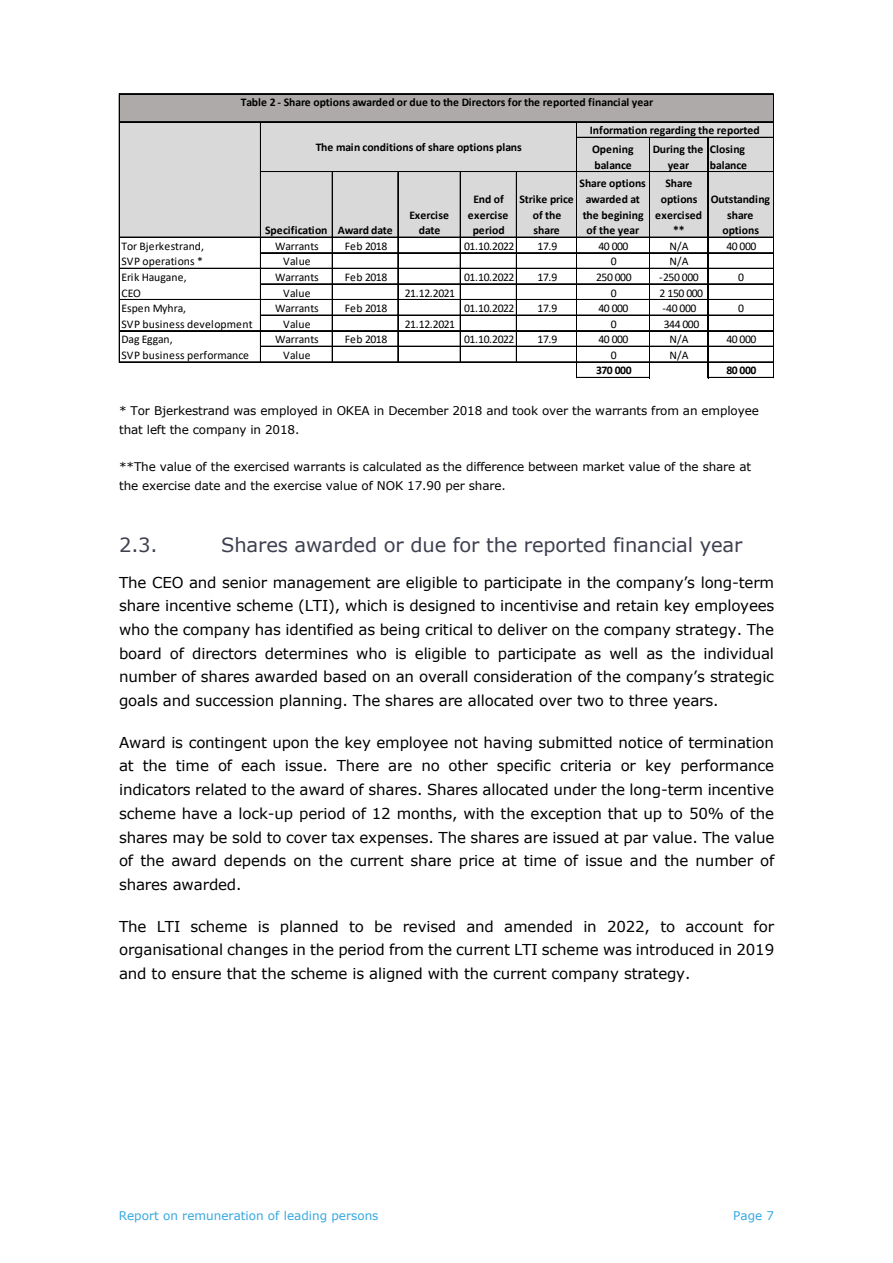
<style>
.page{position:relative;width:893px;height:1263px;background:#fff}
.page>*{position:absolute;margin:0;border:0;box-sizing:border-box;transform-origin:0 0}
.t1{font:19.5px "Verdana";letter-spacing:-.01em;color:#3e404f}
.t2{font:15px/23.7px "Verdana";letter-spacing:-.01em;color:#000;text-align:justify}
.t3{font:12px/19px "Verdana";letter-spacing:-.01em;color:#000}
.t4{font:12px "Verdana";color:#36a8e0}
.t5{font:700 11.7px/15.6px "Calibri";letter-spacing:-.005em;color:#000;text-align:center}
.t6{font:11.7px "Calibri";letter-spacing:-.02em;color:#000}
.t7{font:11.7px/15.6px "Calibri";letter-spacing:.005em;color:#000}
</style>
<div class="page">
<div style="left:120px;top:94px;width:654px;height:28px;background:#aeaaaa"></div>
<div style="left:120px;top:122px;width:654px;height:116px;background:#d9d9d9"></div>
<hr style="left:120px;top:93px;width:654px;height:1px;background:#000">
<hr style="left:120px;top:94px;width:654px;height:1px;background:#000">
<hr style="left:120px;top:121px;width:654px;height:1px;background:#000">
<hr style="left:120px;top:122px;width:654px;height:1px;background:#000">
<hr style="left:577px;top:137px;width:197px;height:1px;background:#000">
<hr style="left:261px;top:171px;width:513px;height:1px;background:#000">
<hr style="left:261px;top:172px;width:513px;height:1px;background:#000">
<hr style="left:120px;top:237px;width:654px;height:1px;background:#000">
<hr style="left:261px;top:252px;width:513px;height:1px;background:#000">
<hr style="left:261px;top:253px;width:513px;height:1px;background:#000">
<hr style="left:120px;top:268px;width:654px;height:1px;background:#000">
<hr style="left:261px;top:284px;width:513px;height:1px;background:#000">
<hr style="left:120px;top:299px;width:654px;height:1px;background:#000">
<hr style="left:261px;top:315px;width:513px;height:1px;background:#000">
<hr style="left:120px;top:330px;width:654px;height:1px;background:#000">
<hr style="left:120px;top:331px;width:654px;height:1px;background:#000">
<hr style="left:261px;top:346px;width:513px;height:1px;background:#000">
<hr style="left:119px;top:94px;width:1px;height:269px;background:#000">
<hr style="left:260px;top:122px;width:1px;height:241px;background:#000">
<hr style="left:332px;top:172px;width:1px;height:191px;background:#000">
<hr style="left:397px;top:172px;width:1px;height:191px;background:#000">
<hr style="left:398px;top:172px;width:1px;height:191px;background:#000">
<hr style="left:460px;top:172px;width:1px;height:191px;background:#000">
<hr style="left:516px;top:172px;width:1px;height:191px;background:#000">
<hr style="left:120px;top:362px;width:654px;height:1px;background:#000">
<hr style="left:576px;top:122px;width:1px;height:256px;background:#000">
<hr style="left:577px;top:377px;width:73px;height:1px;background:#000">
<hr style="left:649px;top:138px;width:1px;height:240px;background:#000">
<hr style="left:707px;top:138px;width:1px;height:240px;background:#000">
<hr style="left:708px;top:377px;width:66px;height:1px;background:#000">
<hr style="left:773px;top:94px;width:1px;height:284px;background:#000">
<p class="t5" style="left:241px;top:96px;width:414px">Table 2 ‐ Share options awarded or due to the Directors for the reported financial year</p>
<p class="t5" style="left:316px;top:140px;width:208px">The main conditions of share options plans</p>
<p class="t5" style="left:590px;top:124px;width:172px">Information regarding the reported</p>
<p class="t5" style="left:592px;top:142px;width:43px;text-align:left">Opening balance</p>
<p class="t5" style="left:653px;top:142px;width:52px">During the year</p>
<p class="t5" style="left:710px;top:142px;width:39px;text-align:left">Closing balance</p>
<p class="t7" style="left:121px;top:239px;width:84px">Tor Bjerkestrand,<br>SVP operations *</p>
<p class="t7" style="left:121px;top:270px;width:133px">Erik Haugane,<br>CEO<br>Espen Myhra,<br>SVP business development</p>
<p class="t7" style="left:121px;top:333px;width:129px">Dag Eggan,<br>SVP business performance</p>
<p class="t5" style="left:265px;top:223px;width:129px">Specification Award date</p>
<p class="t5" style="left:409px;top:208px;width:41px">Exercise date</p>
<p class="t5" style="left:580px;top:177px;width:68px">Share options awarded at the begining of the year</p>
<p class="t5" style="left:655px;top:177px;width:48px">Share options exercised **</p>
<p class="t5" style="left:468px;top:192px;width:42px">End of exercise period</p>
<p class="t5" style="left:519px;top:192px;width:56px">Strike price of the share</p>
<p class="t5" style="left:711px;top:192px;width:61px">Outstanding share options</p>
<p class="t6" style="left:275px;top:241px;width:45px">Warrants</p>
<p class="t6" style="left:345px;top:241px;width:44px">Feb 2018</p>
<p class="t6" style="left:464px;top:241px;width:52px">01.10.2022</p>
<p class="t6" style="left:537px;top:241px;width:21px">17.9</p>
<p class="t6" style="left:598px;top:241px;width:32px">40 000</p>
<p class="t6" style="left:669px;top:241px;width:21px">N/A</p>
<p class="t6" style="left:726px;top:241px;width:32px">40 000</p>
<p class="t6" style="left:283px;top:257px;width:29px">Value</p>
<p class="t6" style="left:611px;top:257px;width:7px">0</p>
<p class="t6" style="left:669px;top:257px;width:21px">N/A</p>
<p class="t6" style="left:275px;top:272px;width:45px">Warrants</p>
<p class="t6" style="left:345px;top:272px;width:44px">Feb 2018</p>
<p class="t6" style="left:464px;top:272px;width:52px">01.10.2022</p>
<p class="t6" style="left:537px;top:272px;width:21px">17.9</p>
<p class="t6" style="left:596px;top:272px;width:37px">250 000</p>
<p class="t6" style="left:659px;top:272px;width:41px">‐250 000</p>
<p class="t6" style="left:738px;top:272px;width:7px">0</p>
<p class="t6" style="left:283px;top:288px;width:29px">Value</p>
<p class="t6" style="left:405px;top:288px;width:52px">21.12.2021</p>
<p class="t6" style="left:611px;top:288px;width:7px">0</p>
<p class="t6" style="left:659px;top:288px;width:45px">2 150 000</p>
<p class="t6" style="left:275px;top:303px;width:45px">Warrants</p>
<p class="t6" style="left:345px;top:303px;width:44px">Feb 2018</p>
<p class="t6" style="left:464px;top:303px;width:52px">01.10.2022</p>
<p class="t6" style="left:537px;top:303px;width:21px">17.9</p>
<p class="t6" style="left:598px;top:303px;width:32px">40 000</p>
<p class="t6" style="left:662px;top:303px;width:36px">‐40 000</p>
<p class="t6" style="left:738px;top:303px;width:7px">0</p>
<p class="t6" style="left:283px;top:319px;width:29px">Value</p>
<p class="t6" style="left:405px;top:319px;width:52px">21.12.2021</p>
<p class="t6" style="left:611px;top:319px;width:7px">0</p>
<p class="t6" style="left:664px;top:319px;width:37px">344 000</p>
<p class="t6" style="left:275px;top:335px;width:45px">Warrants</p>
<p class="t6" style="left:345px;top:335px;width:44px">Feb 2018</p>
<p class="t6" style="left:464px;top:335px;width:52px">01.10.2022</p>
<p class="t6" style="left:537px;top:335px;width:21px">17.9</p>
<p class="t6" style="left:598px;top:335px;width:32px">40 000</p>
<p class="t6" style="left:669px;top:335px;width:21px">N/A</p>
<p class="t6" style="left:726px;top:335px;width:32px">40 000</p>
<p class="t6" style="left:283px;top:350px;width:29px">Value</p>
<p class="t6" style="left:611px;top:350px;width:7px">0</p>
<p class="t6" style="left:669px;top:350px;width:21px">N/A</p>
<p class="t5" style="left:596px;top:364px;width:37px">370 000</p>
<p class="t5" style="left:726px;top:364px;width:32px">80 000</p>
<p class="t3" style="left:119px;top:401px;width:641px">* Tor Bjerkestrand was employed in OKEA in December 2018 and took over the warrants from an employee that left the company in 2018.</p>
<p class="t3" style="left:119px;top:456px;width:633px">**The value of the exercised warrants is calculated as the difference between market value of the share at the exercise date and the exercise value of NOK 17.90 per share.</p>
<h1 class="t1" style="left:119px;top:533px;width:40px">2.3.</h1>
<h1 class="t1" style="left:221px;top:533px;width:523px">Shares awarded or due for the reported financial year</h1>
<p class="t2" style="left:119px;top:570px;width:657px">The CEO and senior management are eligible to participate in the company’s long-term share incentive scheme (LTI), which is designed to incentivise and retain key employees who the company has identified as being critical to deliver on the company strategy. The board of directors determines who is eligible to participate as well as the individual number of shares awarded based on an overall consideration of the company’s strategic goals and succession planning. The shares are allocated over two to three years.</p>
<p class="t2" style="left:119px;top:730px;width:657px">Award is contingent upon the key employee not having submitted notice of termination at the time of each issue. There are no other specific criteria or key performance indicators related to the award of shares. Shares allocated under the long-term incentive scheme have a lock-up period of 12 months, with the exception that up to 50% of the shares may be sold to cover tax expenses. The shares are issued at par value. The value of the award depends on the current share price at time of issue and the number of shares awarded.</p>
<p class="t2" style="left:119px;top:914px;width:657px">The LTI scheme is planned to be revised and amended in 2022, to account for organisational changes in the period from the current LTI scheme was introduced in 2019 and to ensure that the scheme is aligned with the current company strategy.</p>
<p class="t4" style="left:119px;top:1207px;width:261px">Report on remuneration of leading persons</p>
<p class="t4" style="left:733px;top:1207px;width:42px">Page 7</p>
</div>
